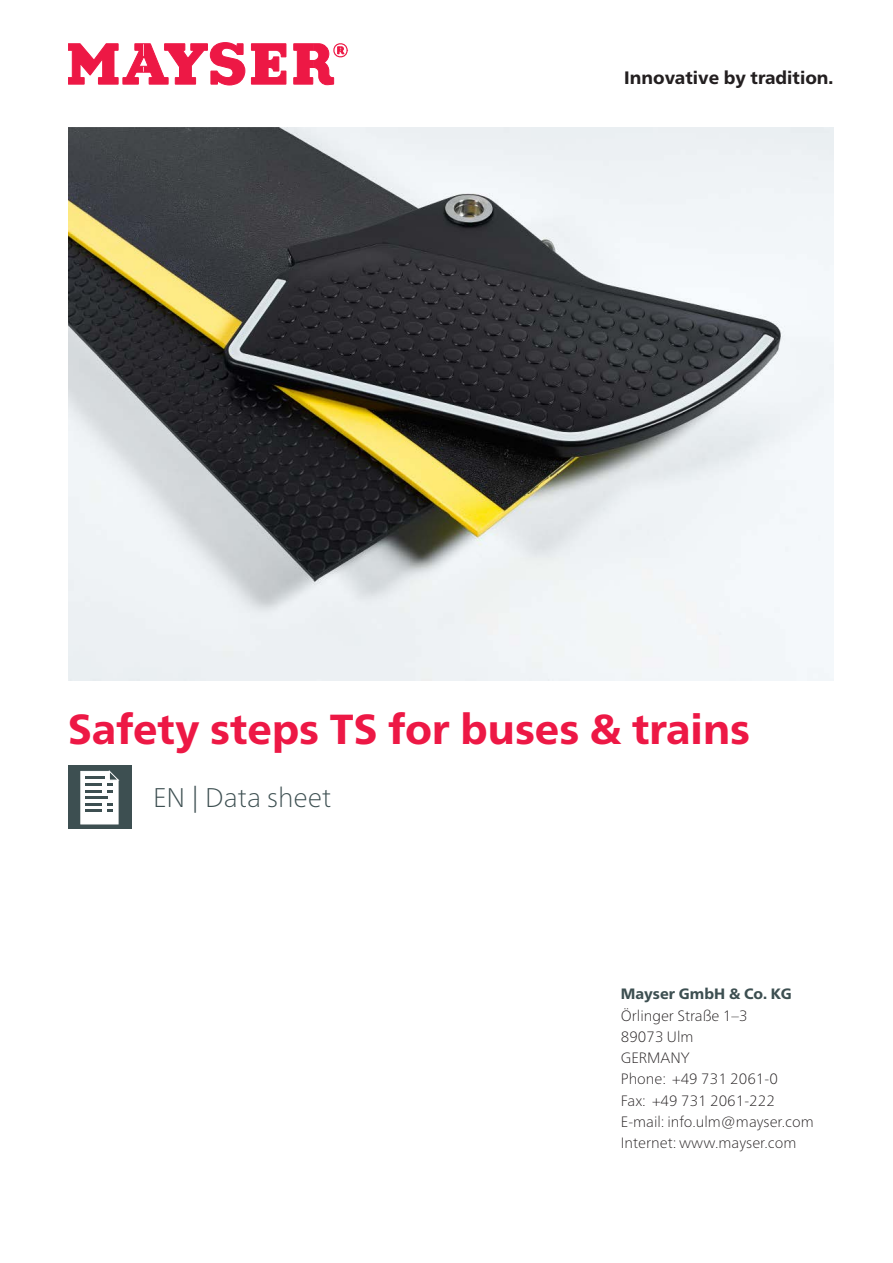
<style>
.page{position:relative;width:893px;height:1263px;background:#fff}
.page>*{position:absolute;margin:0;border:0;box-sizing:border-box;transform-origin:0 0}
.t1{font:800 42px "Frutiger Neue LTW1 G";color:#ed1845}
.t2{font:100 27px "Frutiger Neue LTW1 G";color:#3d4f51}
.t3{font:800 18px "Frutiger Neue LTW1 G";color:#231f20}
.t4{font:100 15px/21.3px "Frutiger Neue LTW1 G";color:#231f20}
.t5{font:800 15px "Frutiger Neue LTW1 G";color:#3d4f51}
</style>
<div class="page">
<img style="left:68px;top:128px;width:765px;height:552px">
<svg style="left:251px;top:44px;width:35px;height:40px"></svg>
<svg style="left:294px;top:43px;width:54px;height:42px"></svg>
<svg style="left:68px;top:43px;width:177px;height:42px"></svg>
<div style="left:68px;top:765px;width:64px;height:64px;background:#3d4f51"></div>
<svg style="left:80px;top:770px;width:39px;height:55px"></svg>
<p class="t3" style="left:624px;top:65px;width:211px">Innovative by tradition.</p>
<h1 class="t1" style="left:68px;top:698px;width:683px">Safety steps TS for buses &amp; trains</h1>
<h2 class="t2" style="left:153px;top:778px;width:180px">EN | Data sheet</h2>
<p class="t5" style="left:621px;top:983px;width:172px">Mayser GmbH &amp; Co. KG</p>
<p class="t4" style="left:621px;top:1004px;width:194px">Örlinger Straße 1–3<br>89073 Ulm<br>GERMANY<br>Phone: +49 731 2061-0<br>Fax: +49 731 2061-222<br>E-mail: info.ulm@mayser.com<br>Internet: www.mayser.com</p>
</div>
